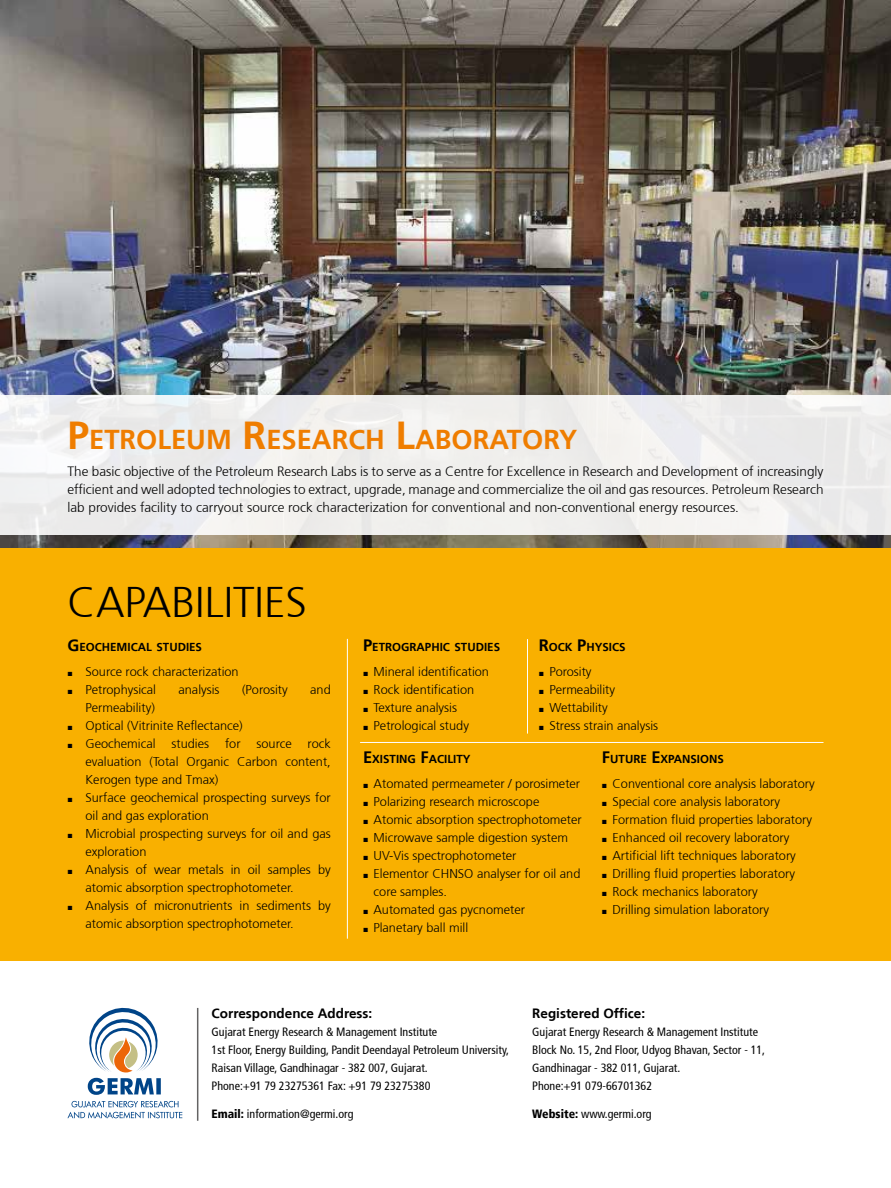
<style>
.page{position:relative;width:891px;height:1188px;background:#fff}
.page>*{position:absolute;margin:0;border:0;box-sizing:border-box;transform-origin:0 0}
.t1{font:300 42.75px "Frutiger 45";color:#000}
.t2{font:700 27.3px "Frutiger 65";color:#ef7d00}
.t3{font:300 13.5px/18px "Frutiger 45";color:#000;text-align:justify}
.t4{font:700 13.5px "Frutiger 65";color:#000}
.t5{font:300 12.75px/18px "Frutiger 45";color:#000}
.t6{font:condensed 12px/18px "Frutiger";color:#000}
.t7{font:700 11.55px "Frutiger 65";color:#000}
.s1{font-size:39px}
.s2{font-size:16.5px}
.s3{font-family:"Chitra";font-weight:400;font-size:9px}
.s4{font-weight:900}
</style>
<div class="page">
<img style="left:0;top:0;width:891px;height:549px">
<div style="left:0;top:395px;width:891px;height:139px;background:#efeeed"></div>
<svg style="left:87px;top:1007px;width:74px;height:88px"></svg>
<svg style="left:67px;top:1101px;width:115px;height:17px"></svg>
<hr style="left:197px;top:1008px;width:1px;height:113px;background:#646363">
<div style="left:0;top:549px;width:891px;height:412px;background:#f9b000"></div>
<hr style="left:527px;top:639px;width:1px;height:95px;background:#fff">
<hr style="left:347px;top:639px;width:1px;height:300px;background:#fff">
<hr style="left:360px;top:742px;width:464px;height:1px;background:#fff">
<h2 class="t2" style="left:68px;top:424px;width:511px"><span class="s1">P</span>ETROLEUM <span class="s1">R</span>ESEARCH <span class="s1">L</span>ABORATORY</h2>
<p class="t3" style="left:68px;top:463px;width:758px">The basic objective of the Petroleum Research Labs is to serve as a Centre for Excellence in Research and Development of increasingly efficient and well adopted technologies to extract, upgrade, manage and commercialize the oil and gas resources. Petroleum Research lab provides facility to carryout source rock characterization for conventional and non-conventional energy resources.</p>
<h1 class="t1" style="left:68px;top:578px;width:241px">CAPABILITIES</h1>
<p class="t7" style="left:68px;top:640px;width:136px"><span class="s2">G</span>EOCHEMICAL STUDI ES</p>
<p class="t5" style="left:68px;top:663px;width:173px"><span class="s3">á</span> Source rock characterization <span class="s3">á</span> Petrophysical</p>
<p class="t5" style="left:179px;top:681px;width:43px">analysis</p>
<p class="t5" style="left:242px;top:681px;width:47px">(Porosity</p>
<p class="t5" style="left:310px;top:681px;width:22px">and</p>
<p class="t5" style="left:86px;top:699px;width:71px">Permeability)</p>
<p class="t5" style="left:68px;top:717px;width:177px"><span class="s3">á</span> Optical (Vitrinite Reflectance)</p>
<p class="t5" style="left:68px;top:735px;width:265px"><span class="s3">á</span> Geochemical studies for source rock</p>
<p class="t5" style="left:86px;top:753px;width:247px">evaluation (Total Organic Carbon content,</p>
<p class="t5" style="left:86px;top:771px;width:134px">Kerogen type and Tmax)</p>
<p class="t5" style="left:68px;top:789px;width:265px"><span class="s3">á</span> Surface geochemical prospecting surveys for</p>
<p class="t5" style="left:86px;top:807px;width:125px">oil and gas exploration</p>
<p class="t5" style="left:68px;top:825px;width:265px"><span class="s3">á</span> Microbial prospecting surveys for oil and gas</p>
<p class="t5" style="left:86px;top:843px;width:62px">exploration</p>
<p class="t5" style="left:68px;top:861px;width:265px"><span class="s3">á</span> Analysis of wear metals in oil samples by</p>
<p class="t5" style="left:86px;top:879px;width:210px">atomic absorption spectrophotometer.</p>
<p class="t5" style="left:68px;top:897px;width:265px"><span class="s3">á</span> Analysis of micronutrients in sediments by</p>
<p class="t5" style="left:86px;top:915px;width:210px">atomic absorption spectrophotometer.</p>
<p class="t7" style="left:363px;top:640px;width:138px"><span class="s2">P</span>ETROGRAPHIC STUDI ES</p>
<p class="t5" style="left:363px;top:663px;width:127px"><span class="s3">á</span> Mineral identification <span class="s3">á</span> Rock identification<br><span class="s3">á</span> Texture analysis<br><span class="s3">á</span> Petrological study</p>
<p class="t7" style="left:539px;top:640px;width:88px"><span class="s2">R</span>OCK <span class="s2">P</span>HYSICS</p>
<p class="t5" style="left:539px;top:663px;width:121px"><span class="s3">á</span> Porosity<br><span class="s3">á</span> Permeability<br><span class="s3">á</span> Wettability<br><span class="s3">á</span> Stress strain analysis</p>
<p class="t7" style="left:363px;top:752px;width:109px"><span class="s2">E</span>XISTING <span class="s2">F</span>ACI LITY</p>
<p class="t5" style="left:363px;top:775px;width:219px"><span class="s3">á</span> Atomated permeameter / porosimeter</p>
<p class="t5" style="left:363px;top:793px;width:178px"><span class="s3">á</span> Polarizing research microscope</p>
<p class="t5" style="left:363px;top:811px;width:220px"><span class="s3">á</span> Atomic absorption spectrophotometer</p>
<p class="t5" style="left:363px;top:829px;width:207px"><span class="s3">á</span> Microwave sample digestion system</p>
<p class="t5" style="left:363px;top:847px;width:155px"><span class="s3">á</span> UV-Vis spectrophotometer</p>
<p class="t5" style="left:363px;top:865px;width:219px"><span class="s3">á</span> Elementor CHNSO analyser for oil and</p>
<p class="t5" style="left:374px;top:883px;width:75px">core samples.</p>
<p class="t5" style="left:363px;top:901px;width:163px"><span class="s3">á</span> Automated gas pycnometer</p>
<p class="t5" style="left:363px;top:919px;width:107px"><span class="s3">á</span> Planetary ball mill</p>
<p class="t7" style="left:602px;top:752px;width:123px"><span class="s2">F</span>UTURE <span class="s2">E</span>XPANSIONS</p>
<p class="t5" style="left:602px;top:775px;width:214px"><span class="s3">á</span> Conventional core analysis laboratory <span class="s3">á</span> Special core analysis laboratory<br><span class="s3">á</span> Formation fluid properties laboratory <span class="s3">á</span> Enhanced oil recovery laboratory<br><span class="s3">á</span> Artificial lift techniques laboratory<br><span class="s3">á</span> Drilling fluid properties laboratory<br><span class="s3">á</span> Rock mechanics laboratory<br><span class="s3">á</span> Drilling simulation laboratory</p>
<p class="t4" style="left:212px;top:1005px;width:162px">Correspondence Address:</p>
<p class="t6" style="left:212px;top:1023px;width:299px">Gujarat Energy Research &amp; Management Institute<br>1st Floor, Energy Building, Pandit Deendayal Petroleum University, Raisan Village, Gandhinagar - 382 007, Gujarat.<br>Phone:+91 79 23275361 Fax: +91 79 23275380</p>
<p class="t6" style="left:212px;top:1105px;width:144px"><span class="s4">Email:</span> information@germi.org</p>
<p class="t4" style="left:532px;top:1005px;width:114px">Registered Office:</p>
<p class="t6" style="left:532px;top:1023px;width:234px">Gujarat Energy Research &amp; Management Institute Block No. 15, 2nd Floor, Udyog Bhavan, Sector - 11, Gandhinagar - 382 011, Gujarat.<br>Phone:+91 079-66701362</p>
<p class="t6" style="left:532px;top:1105px;width:121px"><span class="s4">Website:</span> www.germi.org</p>
</div>
